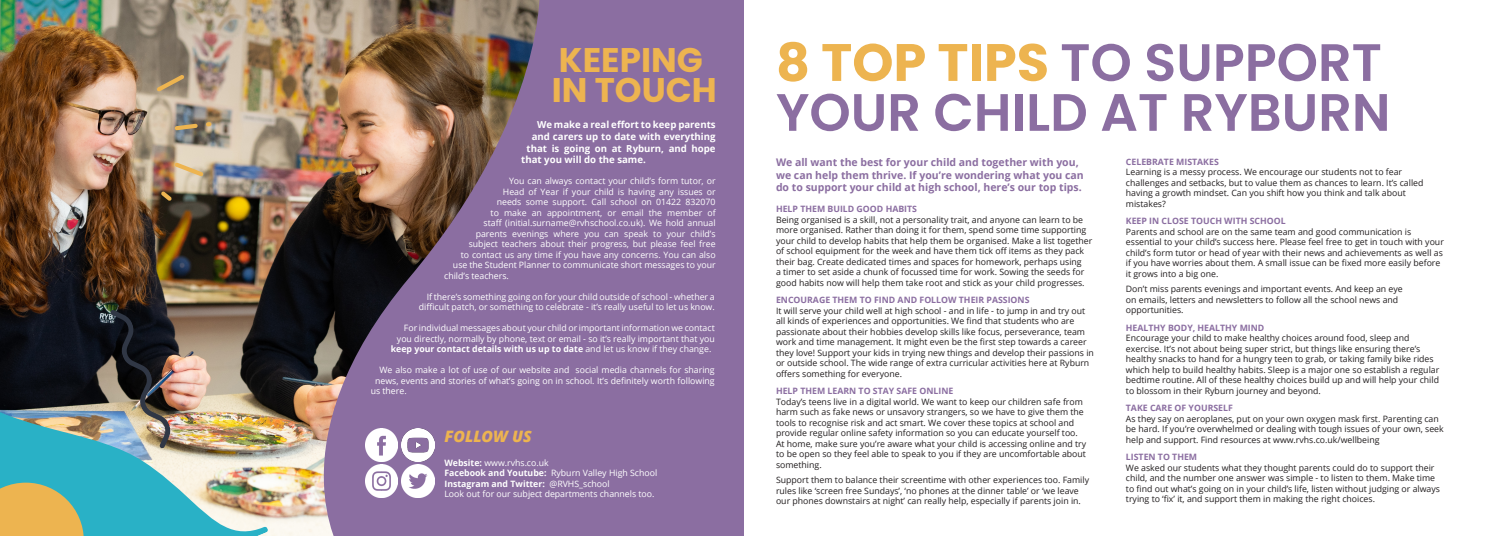
<style>
.page{position:relative;width:1489px;height:536px;background:#fff}
.page>*{position:absolute;margin:0;border:0;box-sizing:border-box;transform-origin:0 0}
.Heading_1{font:600 52.5px/49.9px "Poppins";color:#8b6ea1}
.Heading_1-2{font:700 34.12px "Poppins";color:#edb450}
.Heading_1-3{font:italic 800 15.75px "Open Sans";color:#edb450}
.t1{font:700 10.5px/12.6px "Open Sans";color:#8b6ea1}
.t2{font:700 9.62px "Open Sans";color:#fff}
.t3{font:8.75px/10.5px "Open Sans";color:#231f20}
.t4{font:8.75px/10.5px "Open Sans";color:#fff;text-align:right}
.t5{font:700 8.75px "Open Sans";color:#fff}
.s1{font-weight:400}
.s2{font-weight:700}
.s3{font-weight:700;color:#edb450}
.s4{font-weight:700;color:#8b6ea1}
</style>
<div class="page">
<img style="left:0;top:0;width:272px;height:536px">
<img style="left:272px;top:0;width:438px;height:536px">
<img style="left:0;top:325px;width:268px;height:211px">
<svg style="left:0;top:482px;width:84px;height:54px;background:#c8b365"></svg>
<svg style="left:157px;top:75px;width:27px;height:17px"></svg>
<svg style="left:175px;top:124px;width:23px;height:6px"></svg>
<svg style="left:174px;top:162px;width:29px;height:14px"></svg>
<svg style="left:206px;top:122px;width:5px;height:4px"></svg>
<svg style="left:161px;top:191px;width:11px;height:10px"></svg>
<div style="left:710px;top:0;width:34px;height:536px;background:#8b6ea1"></div>
<img style="left:402px;top:429px;width:32px;height:32px">
<img style="left:402px;top:464px;width:32px;height:33px">
<img style="left:365px;top:464px;width:33px;height:33px">
<img style="left:365px;top:429px;width:33px;height:32px">
<img style="left:110px;top:309px;width:61px;height:139px">
<p class="Heading_1-2" style="left:559px;top:41px;width:145px">KEEPING</p>
<p class="Heading_1-2" style="left:551px;top:70px;width:166px">IN TOUCH</p>
<p class="t2" style="left:537px;top:118px;width:180px">We make a real effort to keep parents</p>
<p class="t2" style="left:531px;top:130px;width:185px">and carers up to date with everything</p>
<p class="t2" style="left:526px;top:141px;width:191px">that is going on at Ryburn, and hope</p>
<p class="t2" style="left:521px;top:153px;width:126px">that you will do the same.</p>
<p class="t4" style="left:509px;top:175px;width:208px">You can always contact your child’s form tutor, or</p>
<p class="t4" style="left:503px;top:186px;width:214px">Head of Year if your child is having any issues or</p>
<p class="t4" style="left:496px;top:196px;width:220px">needs some support. Call school on 01422 832070</p>
<p class="t4" style="left:490px;top:207px;width:226px">to make an appointment, or email the member of</p>
<p class="t4" style="left:483px;top:217px;width:233px">staff (initial.surname@rvhschool.co.uk). We hold annual</p>
<p class="t4" style="left:475px;top:228px;width:241px">parents evenings where you can speak to your child’s</p>
<p class="t4" style="left:468px;top:238px;width:248px">subject teachers about their progress, but please feel free</p>
<p class="t4" style="left:461px;top:249px;width:256px">to contact us any time if you have any concerns. You can also</p>
<p class="t4" style="left:453px;top:259px;width:264px">use the Student Planner to communicate short messages to your</p>
<p class="t4" style="left:444px;top:270px;width:66px">child’s teachers.</p>
<p class="t4" style="left:419px;top:291px;width:297px">If there’s something going on for your child outside of school - whether a difficult patch, or something to celebrate - it’s really useful to let us know.</p>
<p class="t4" style="left:404px;top:322px;width:312px">For individual messages about your child or important information we contact</p>
<p class="t4" style="left:397px;top:333px;width:319px">you directly, normally by phone, text or email - so it’s really important that you</p>
<p class="t5" style="left:391px;top:343px;width:322px">keep your contact details with us up to date <span class="s1">and let us know if they change.</span></p>
<p class="t4" style="left:379px;top:364px;width:337px">We also make a lot of use of our website and social media channels for sharing</p>
<p class="t4" style="left:375px;top:375px;width:341px">news, events and stories of what’s going on in school. It’s definitely worth following</p>
<p class="t4" style="left:370px;top:385px;width:37px">us there.</p>
<p class="Heading_1-3" style="left:444px;top:424px;width:89px">FOLLOW US</p>
<p class="t4" style="left:444px;top:457px;width:106px"><span class="s2">Website:</span> www.rvhs.co.uk</p>
<p class="t4" style="left:444px;top:467px;width:214px"><span class="s2">Facebook and Youtube:</span> Ryburn Valley High School</p>
<p class="t5" style="left:444px;top:477px;width:167px">Instagram and Twitter: <span class="s1">@RVHS_school</span></p>
<p class="t4" style="left:444px;top:488px;width:211px">Look out for our subject departments channels too.</p>
<p class="Heading_1" style="left:776px;top:38px;width:616px"><span class="s3">8 TOP TIPS</span> TO SUPPORT<br>YOUR CHILD AT RYBURN</p>
<p class="t1" style="left:776px;top:155px;width:309px">We all want the best for your child and together with you, we can help them thrive. If you’re wondering what you can do to support your child at high school, here’s our top tips.</p>
<p class="t3" style="left:1125px;top:156px;width:299px"><span class="s4">CELEBRATE MISTAKES<br></span>Learning is a messy process. We encourage our students not to fear challenges and setbacks, but to value them as chances to learn. It’s called having a growth mindset. Can you shift how you think and talk about mistakes?</p>
<p class="t3" style="left:1125px;top:215px;width:319px"><span class="s4">KEEP IN CLOSE TOUCH WITH SCHOOL<br></span>Parents and school are on the same team and good communication is essential to your child’s success here. Please feel free to get in touch with your child’s form tutor or head of year with their news and achievements as well as if you have worries about them. A small issue can be fixed more easily before it grows into a big one.</p>
<p class="t3" style="left:1125px;top:283px;width:278px">Don’t miss parents evenings and important events. And keep an eye on emails, letters and newsletters to follow all the school news and opportunities.</p>
<p class="t3" style="left:1125px;top:322px;width:315px"><span class="s4">HEALTHY BODY, HEALTHY MIND<br></span>Encourage your child to make healthy choices around food, sleep and exercise. It’s not about being super strict, but things like ensuring there’s healthy snacks to hand for a hungry teen to grab, or taking family bike rides which help to build healthy habits. Sleep is a major one so establish a regular bedtime routine. All of these healthy choices build up and will help your child to blossom in their Ryburn journey and beyond.</p>
<p class="t3" style="left:1125px;top:402px;width:319px"><span class="s4">TAKE CARE OF YOURSELF<br></span>As they say on aeroplanes, put on your own oxygen mask first. Parenting can be hard. If you’re overwhelmed or dealing with tough issues of your own, seek help and support. Find resources at www.rvhs.co.uk/wellbeing</p>
<p class="t3" style="left:1125px;top:451px;width:315px"><span class="s4">LISTEN TO THEM<br></span>We asked our students what they thought parents could do to support their child, and the number one answer was simple - to listen to them. Make time to find out what’s going on in your child’s life, listen without judging or always trying to ‘fix’ it, and support them in making the right choices.</p>
<p class="t3" style="left:776px;top:203px;width:318px"><span class="s4">HELP THEM BUILD GOOD HABITS<br></span>Being organised is a skill, not a personality trait, and anyone can learn to be more organised. Rather than doing it for them, spend some time supporting your child to develop habits that help them be organised. Make a list together of school equipment for the week and have them tick off items as they pack their bag. Create dedicated times and spaces for homework, perhaps using<br>a timer to set aside a chunk of focussed time for work. Sowing the seeds for good habits now will help them take root and stick as your child progresses.</p>
<p class="t3" style="left:776px;top:294px;width:319px"><span class="s4">ENCOURAGE THEM TO FIND AND FOLLOW THEIR PASSIONS<br></span>It will serve your child well at high school - and in life - to jump in and try out all kinds of experiences and opportunities. We find that students who are passionate about their hobbies develop skills like focus, perseverance, team work and time management. It might even be the first step towards a career they love! Support your kids in trying new things and develop their passions in or outside school. The wide range of extra curricular activities here at Ryburn offers something for everyone.</p>
<p class="t3" style="left:776px;top:385px;width:311px"><span class="s4">HELP THEM LEARN TO STAY SAFE ONLINE<br></span>Today’s teens live in a digital world. We want to keep our children safe from harm such as fake news or unsavory strangers, so we have to give them the tools to recognise risk and act smart. We cover these topics at school and provide regular online safety information so you can educate yourself too.<br>At home, make sure you’re aware what your child is accessing online and try to be open so they feel able to speak to you if they are uncomfortable about something.</p>
<p class="t3" style="left:776px;top:474px;width:314px">Support them to balance their screentime with other experiences too. Family rules like ‘screen free Sundays’, ‘no phones at the dinner table’ or ‘we leave our phones downstairs at night’ can really help, especially if parents join in.</p>
</div>
